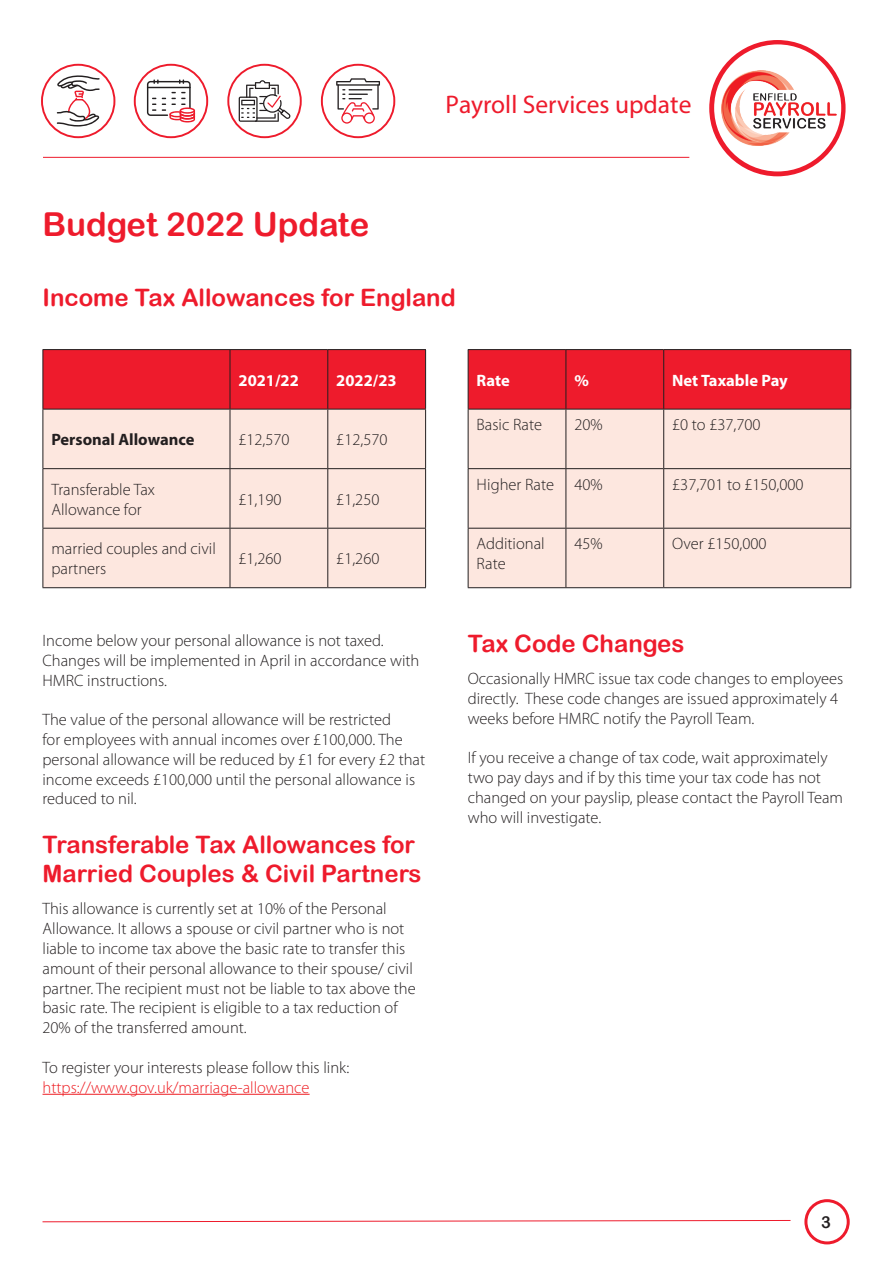
<style>
.page{position:relative;width:893px;height:1263px;background:#fff}
.page>*{position:absolute;margin:0;border:0;box-sizing:border-box;transform-origin:0 0}
.Headings{font:33px "Arial Rounded MT Bold";color:#ee1b2c}
.t1{font:25.5px "Myriad Pro";color:#ee1b2c}
.subhead_1{font:24px/28.8px "Arial Rounded MT Bold";color:#ee1b2c}
.body_copy{font:300 16.5px/19.8px "Myriad Pro";color:#231f20}
.body_copy-2{font:300 16.5px "Myriad Pro";color:#ee1d23}
.body_copy-3{font:700 16.5px "Myriad Pro";color:#fff}
.body_copy-4{font:700 16.5px "Myriad Pro";color:#231f20}
.t2{font:16.5px "Arial Rounded MT Bold";color:#231f20}
</style>
<div class="page">
<div style="left:41px;top:64px;width:74px;height:74px;border:2px solid #ee1b2c;border-radius:50%"></div>
<div style="left:134px;top:64px;width:74px;height:74px;border:2px solid #ee1b2c;border-radius:50%"></div>
<div style="left:227px;top:64px;width:75px;height:74px;border:2px solid #ee1b2c;border-radius:50%"></div>
<div style="left:321px;top:64px;width:74px;height:74px;border:2px solid #ee1b2c;border-radius:50%"></div>
<div style="left:804px;top:1199px;width:46px;height:45px;border:3px solid #ee1b2c;border-radius:50%"></div>
<svg style="left:709px;top:40px;width:136px;height:136px;background:#ef2b3b"></svg>
<div style="left:714px;top:44px;width:127px;height:127px;background:#fff;border-radius:50%"></div>
<img style="left:721px;top:71px;width:116px;height:74px">
<svg style="left:42px;top:1220px;width:749px;height:2px"></svg>
<svg style="left:239px;top:80px;width:51px;height:42px"></svg>
<svg style="left:147px;top:79px;width:48px;height:43px"></svg>
<svg style="left:57px;top:73px;width:43px;height:54px"></svg>
<svg style="left:336px;top:78px;width:44px;height:46px"></svg>
<hr style="left:43px;top:157px;width:646px;height:1px;background:#ee1b2c">
<div style="left:469px;top:350px;width:381px;height:59px;background:#ee1b2c"></div>
<div style="left:469px;top:410px;width:381px;height:177px;background:#fde7df"></div>
<hr style="left:468px;top:349px;width:98px;height:1px;background:#231f20">
<hr style="left:468px;top:350px;width:1px;height:59px;background:#231f20">
<hr style="left:566px;top:349px;width:98px;height:1px;background:#231f20">
<hr style="left:566px;top:350px;width:1px;height:59px;background:#231f20">
<hr style="left:664px;top:349px;width:187px;height:1px;background:#231f20">
<hr style="left:663px;top:350px;width:1px;height:59px;background:#231f20">
<hr style="left:850px;top:350px;width:1px;height:59px;background:#231f20">
<hr style="left:468px;top:409px;width:98px;height:1px;background:#231f20">
<hr style="left:468px;top:409px;width:1px;height:59px;background:#231f20">
<hr style="left:566px;top:409px;width:98px;height:1px;background:#231f20">
<hr style="left:566px;top:409px;width:1px;height:59px;background:#231f20">
<hr style="left:664px;top:409px;width:187px;height:1px;background:#231f20">
<hr style="left:663px;top:409px;width:1px;height:59px;background:#231f20">
<hr style="left:850px;top:409px;width:1px;height:59px;background:#231f20">
<hr style="left:468px;top:468px;width:98px;height:1px;background:#231f20">
<hr style="left:468px;top:469px;width:1px;height:59px;background:#231f20">
<hr style="left:566px;top:468px;width:98px;height:1px;background:#231f20">
<hr style="left:566px;top:469px;width:1px;height:59px;background:#231f20">
<hr style="left:664px;top:468px;width:187px;height:1px;background:#231f20">
<hr style="left:663px;top:469px;width:1px;height:59px;background:#231f20">
<hr style="left:850px;top:469px;width:1px;height:59px;background:#231f20">
<hr style="left:468px;top:528px;width:98px;height:1px;background:#231f20">
<hr style="left:468px;top:529px;width:1px;height:58px;background:#231f20">
<hr style="left:566px;top:528px;width:98px;height:1px;background:#231f20">
<hr style="left:566px;top:529px;width:1px;height:58px;background:#231f20">
<hr style="left:664px;top:528px;width:187px;height:1px;background:#231f20">
<hr style="left:663px;top:529px;width:1px;height:58px;background:#231f20">
<hr style="left:850px;top:529px;width:1px;height:58px;background:#231f20">
<hr style="left:468px;top:587px;width:98px;height:1px;background:#231f20">
<hr style="left:566px;top:587px;width:98px;height:1px;background:#231f20">
<hr style="left:664px;top:587px;width:187px;height:1px;background:#231f20">
<div style="left:44px;top:350px;width:381px;height:59px;background:#ee1b2c"></div>
<div style="left:44px;top:410px;width:381px;height:177px;background:#fde7df"></div>
<hr style="left:43px;top:349px;width:187px;height:1px;background:#231f20">
<hr style="left:43px;top:350px;width:1px;height:59px;background:#231f20">
<hr style="left:230px;top:349px;width:98px;height:1px;background:#231f20">
<hr style="left:230px;top:350px;width:1px;height:59px;background:#231f20">
<hr style="left:328px;top:349px;width:98px;height:1px;background:#231f20">
<hr style="left:327px;top:350px;width:1px;height:59px;background:#231f20">
<hr style="left:425px;top:350px;width:1px;height:59px;background:#231f20">
<hr style="left:43px;top:409px;width:187px;height:1px;background:#231f20">
<hr style="left:43px;top:409px;width:1px;height:59px;background:#231f20">
<hr style="left:230px;top:409px;width:98px;height:1px;background:#231f20">
<hr style="left:230px;top:409px;width:1px;height:59px;background:#231f20">
<hr style="left:328px;top:409px;width:98px;height:1px;background:#231f20">
<hr style="left:327px;top:409px;width:1px;height:59px;background:#231f20">
<hr style="left:425px;top:409px;width:1px;height:59px;background:#231f20">
<hr style="left:43px;top:468px;width:187px;height:1px;background:#231f20">
<hr style="left:43px;top:469px;width:1px;height:59px;background:#231f20">
<hr style="left:230px;top:468px;width:98px;height:1px;background:#231f20">
<hr style="left:230px;top:469px;width:1px;height:59px;background:#231f20">
<hr style="left:328px;top:468px;width:98px;height:1px;background:#231f20">
<hr style="left:327px;top:469px;width:1px;height:59px;background:#231f20">
<hr style="left:425px;top:469px;width:1px;height:59px;background:#231f20">
<hr style="left:43px;top:528px;width:187px;height:1px;background:#231f20">
<hr style="left:43px;top:529px;width:1px;height:58px;background:#231f20">
<hr style="left:230px;top:528px;width:98px;height:1px;background:#231f20">
<hr style="left:230px;top:529px;width:1px;height:58px;background:#231f20">
<hr style="left:328px;top:528px;width:98px;height:1px;background:#231f20">
<hr style="left:327px;top:529px;width:1px;height:58px;background:#231f20">
<hr style="left:425px;top:529px;width:1px;height:58px;background:#231f20">
<hr style="left:43px;top:587px;width:187px;height:1px;background:#231f20">
<hr style="left:230px;top:587px;width:98px;height:1px;background:#231f20">
<hr style="left:328px;top:587px;width:98px;height:1px;background:#231f20">
<hr style="left:43px;top:1094px;width:267px;height:1px;background:#ee1d23">
<p class="Headings" style="left:43px;top:205px;width:328px">Budget 2022 Update</p>
<h2 class="t1" style="left:446px;top:88px;width:247px">Payroll Services update</h2>
<p class="subhead_1" style="left:43px;top:283px;width:415px">Income Tax Allowances for England</p>
<p class="body_copy-3" style="left:238px;top:369px;width:62px">2021/22</p>
<p class="body_copy-3" style="left:336px;top:369px;width:62px">2022/23</p>
<p class="body_copy-4" style="left:51px;top:429px;width:145px">Personal Allowance</p>
<p class="body_copy" style="left:238px;top:429px;width:53px">£12,570</p>
<p class="body_copy" style="left:336px;top:429px;width:53px">£12,570</p>
<p class="body_copy" style="left:51px;top:479px;width:105px">Transferable Tax<br>Allowance for</p>
<p class="body_copy" style="left:238px;top:489px;width:45px">£1,190</p>
<p class="body_copy" style="left:336px;top:489px;width:45px">£1,250</p>
<p class="body_copy" style="left:51px;top:539px;width:166px">married couples and civil partners</p>
<p class="body_copy" style="left:238px;top:549px;width:45px">£1,260</p>
<p class="body_copy" style="left:336px;top:549px;width:45px">£1,260</p>
<p class="body_copy" style="left:43px;top:630px;width:378px">Income below your personal allowance is not taxed.<br>Changes will be implemented in April in accordance with<br>HMRC instructions.</p>
<p class="body_copy" style="left:43px;top:710px;width:384px">The value of the personal allowance will be restricted<br>for employees with annual incomes over £100,000. The personal allowance will be reduced by £1 for every £2 that income exceeds £100,000 until the personal allowance is reduced to nil.</p>
<p class="subhead_1" style="left:43px;top:830px;width:381px">Transferable Tax Allowances for<br>Married Couples &amp; Civil Partners</p>
<p class="body_copy" style="left:43px;top:899px;width:375px">This allowance is currently set at 10% of the Personal Allowance. It allows a spouse or civil partner who is not liable to income tax above the basic rate to transfer this amount of their personal allowance to their spouse/ civil partner. The recipient must not be liable to tax above the basic rate. The recipient is eligible to a tax reduction of 20% of the transferred amount.</p>
<p class="body_copy" style="left:43px;top:1057px;width:308px">To register your interests please follow this link:</p>
<p class="body_copy-2" style="left:43px;top:1077px;width:269px">https://www.gov.uk/marriage-allowance</p>
<p class="body_copy-3" style="left:477px;top:369px;width:35px">Rate</p>
<p class="body_copy-3" style="left:574px;top:369px;width:16px">%</p>
<p class="body_copy-3" style="left:672px;top:369px;width:117px">Net Taxable Pay</p>
<p class="body_copy" style="left:477px;top:414px;width:67px">Basic Rate</p>
<p class="body_copy" style="left:574px;top:414px;width:30px">20%</p>
<p class="body_copy" style="left:672px;top:414px;width:90px">£0 to £37,700</p>
<p class="body_copy" style="left:477px;top:474px;width:79px">Higher Rate</p>
<p class="body_copy" style="left:574px;top:474px;width:30px">40%</p>
<p class="body_copy" style="left:672px;top:474px;width:133px">£37,701 to £150,000</p>
<p class="body_copy" style="left:477px;top:533px;width:70px">Additional<br>Rate</p>
<p class="body_copy" style="left:574px;top:533px;width:30px">45%</p>
<p class="body_copy" style="left:672px;top:533px;width:96px">Over £150,000</p>
<p class="subhead_1" style="left:468px;top:628px;width:218px">Tax Code Changes</p>
<p class="body_copy" style="left:468px;top:669px;width:377px">Occasionally HMRC issue tax code changes to employees directly. These code changes are issued approximately 4 weeks before HMRC notify the Payroll Team.</p>
<p class="body_copy" style="left:468px;top:748px;width:377px">If you receive a change of tax code, wait approximately two pay days and if by this time your tax code has not changed on your payslip, please contact the Payroll Team who will investigate.</p>
<p class="t2" style="left:821px;top:1212px;width:11px">3</p>
</div>
